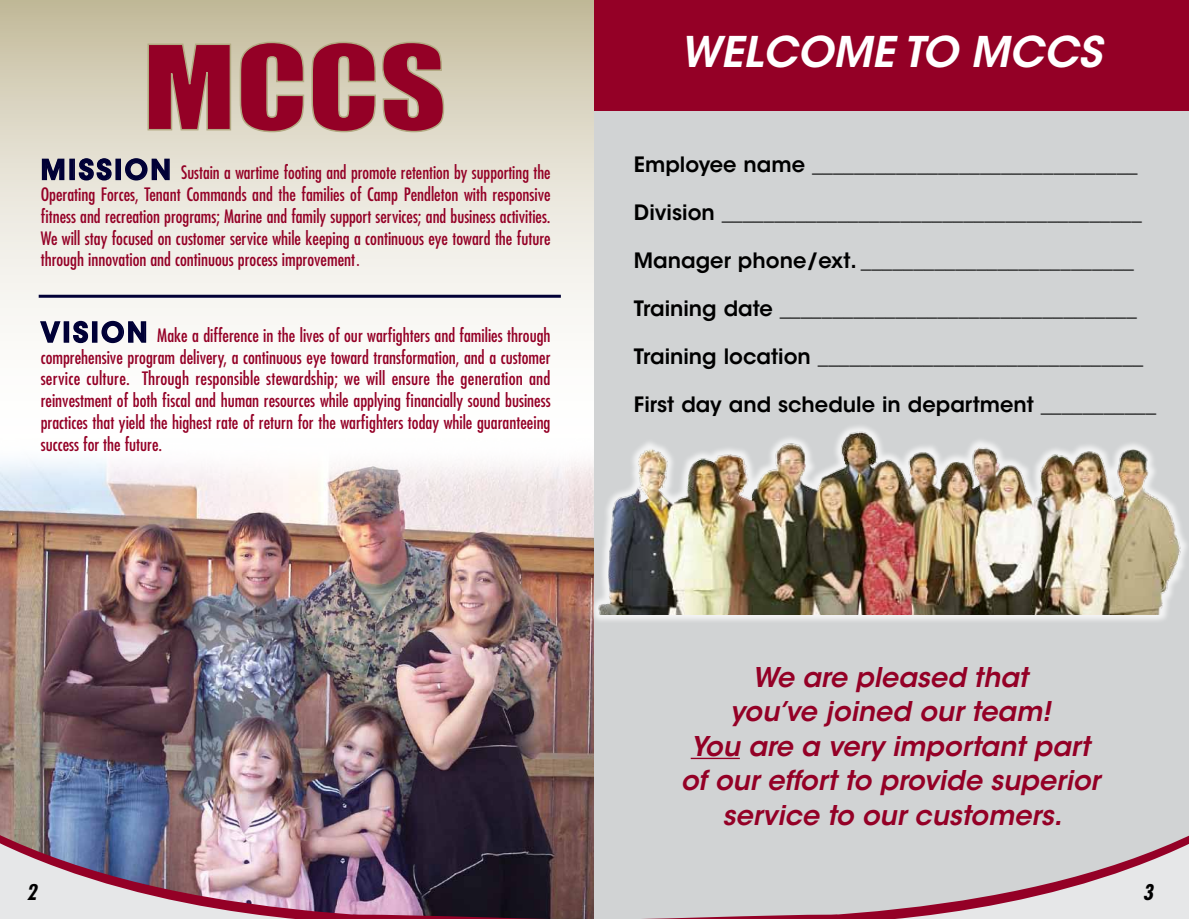
<style>
.page{position:relative;width:1189px;height:919px;background:#fff}
.page>*{position:absolute;margin:0;border:0;box-sizing:border-box;transform-origin:0 0}
.t1{font:italic 600 42px "ITC Avant Garde Std";color:#fff}
.t2{font:italic 600 27px/34.5px "ITC Avant Garde Std";color:#940026;text-align:center}
.t3{font:600 21px "ITC Avant Garde Std";color:#000}
.t4{font:italic 700 condensed 21px "Futura Std";color:#000}
.t5{font:condensed 18px/21.8px "Futura Std";color:#940026;text-align:justify}
.s1{font-family:"ITC Avant Garde Std";font-weight:600;font-stretch:normal;font-size:27px;color:#000036}
.s2{font-family:"Times";font-stretch:normal}
.s3{font-weight:500}
</style>
<div class="page">
<svg style="left:0;top:0;width:594px;height:344px"></svg>
<svg style="left:41px;top:154px;width:24px;height:27px"></svg>
<div style="left:69px;top:158px;width:6px;height:22px;border:2px solid #000036"></div>
<svg style="left:78px;top:157px;width:34px;height:24px"></svg>
<div style="left:115px;top:158px;width:6px;height:22px;border:2px solid #000036"></div>
<svg style="left:124px;top:157px;width:46px;height:24px"></svg>
<hr style="left:39px;top:294px;width:522px;height:3px;background:#000036">
<img style="left:0;top:459px;width:582px;height:57px">
<svg style="left:147px;top:41px;width:298px;height:92px;background:#a94a58"></svg>
<svg style="left:39px;top:320px;width:23px;height:24px"></svg>
<div style="left:64px;top:321px;width:5px;height:21px;border:2px solid #000036"></div>
<svg style="left:72px;top:320px;width:17px;height:23px"></svg>
<div style="left:92px;top:321px;width:5px;height:21px;border:2px solid #000036"></div>
<svg style="left:101px;top:320px;width:46px;height:23px"></svg>
<div style="left:594px;top:0;width:595px;height:918px;background:#d1d3d4"></div>
<svg style="left:837px;top:835px;width:352px;height:83px"></svg>
<div style="left:594px;top:0;width:595px;height:110px;background:#940026"></div>
<div style="left:588px;top:421px;width:601px;height:201px;background:#fff;opacity:.75"></div>
<img style="left:582px;top:425px;width:607px;height:189px">
<img style="left:454px;top:516px;width:383px;height:402px">
<img style="left:0;top:515px;width:454px;height:403px">
<p class="t5" style="left:41px;top:162px;width:511px"><span class="s1">MISSION</span> Sustain a wartime footing and promote retention by supporting the Operating Forces, Tenant Commands and the families of Camp Pendleton with responsive fitness and recreation programs; Marine and family support services; and business activities.<br>We will stay focused on customer service while keeping a continuous eye toward the future through innovation and continuous process improvement<span class="s2">.</span></p>
<p class="t5" style="left:41px;top:324px;width:511px"><span class="s1">VISION</span> Make a difference in the lives of our warfighters and families through comprehensive program delivery, a continuous eye toward transformation, and a customer service culture. Through responsible stewardship; we will ensure the generation and reinvestment of both fiscal and human resources while applying financially sound business practices that yield the highest rate of return for the warfighters today while guaranteeing success for the future.</p>
<h1 class="t1" style="left:680px;top:26px;width:423px">WELCOME TO MCCS</h1>
<p class="t3" style="left:634px;top:151px;width:505px">Employee name _______________________________</p>
<p class="t3" style="left:634px;top:199px;width:509px">Division ________________________________________</p>
<p class="t3" style="left:634px;top:247px;width:501px">Manager phone/ext. __________________________</p>
<p class="t3" style="left:634px;top:295px;width:504px">Training date __________________________________</p>
<p class="t3" style="left:634px;top:343px;width:511px">Training location _______________________________</p>
<p class="t3" style="left:634px;top:391px;width:524px">First day and schedule in department <span class="s3">___________</span></p>
<p class="t4" style="left:27px;top:878px;width:12px">2</p>
<h2 class="t2" style="left:680px;top:659px;width:421px">We are pleased that<br>you’ve joined our team!<br>You are a very important part of our effort to provide superior service to our customers.</h2>
<p class="t4" style="left:1142px;top:878px;width:12px">3</p>
</div>
